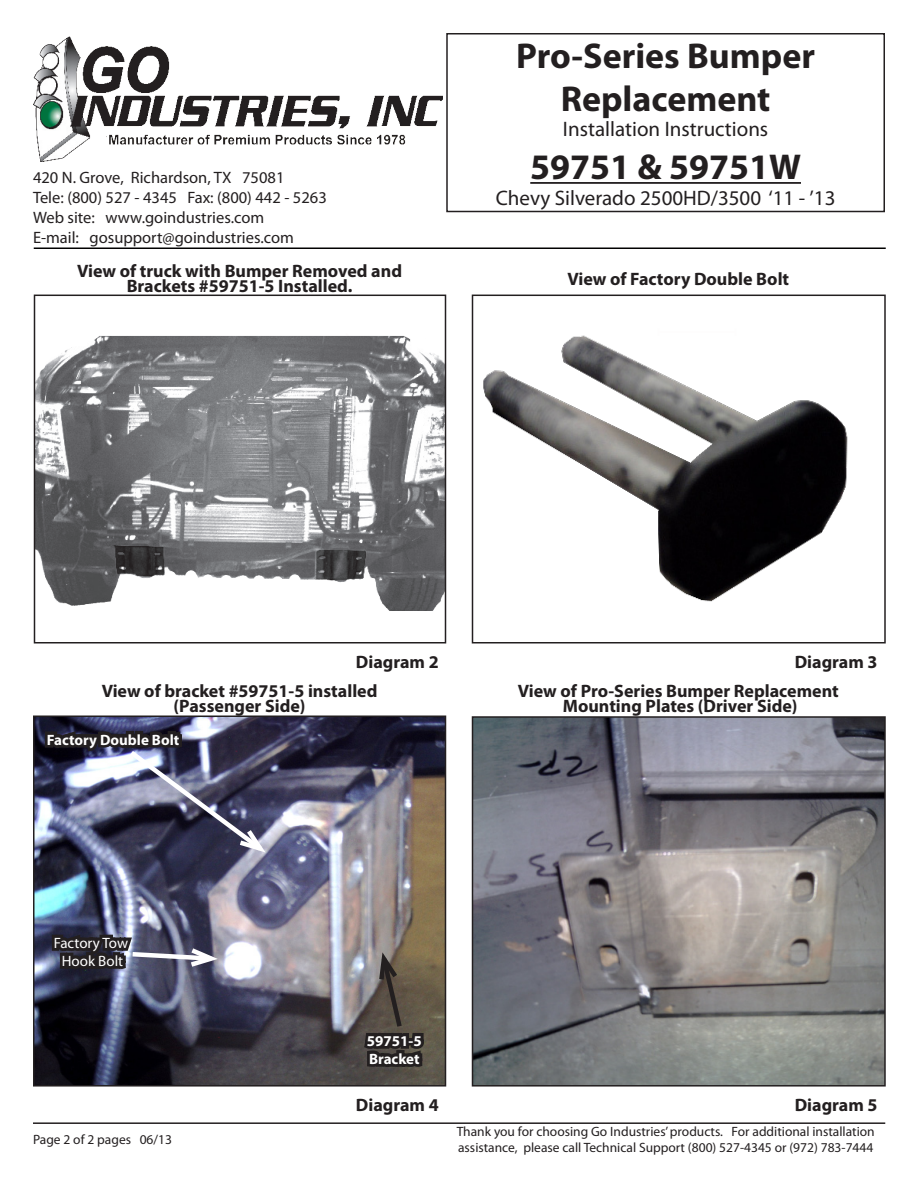
<style>
.page{position:relative;width:918px;height:1188px;background:#fff}
.page>*{position:absolute;margin:0;border:0;box-sizing:border-box;transform-origin:0 0}
.t1{font:700 36px "Myriad Pro";color:#231f20}
.t2{font:21px "Myriad Pro";color:#231f20}
.t3{font:700 18px "Myriad Pro";color:#231f20}
.t4{font:16.5px "Myriad Pro";color:#231f20}
.t5{font:700 15px "Myriad Pro";color:#fff}
.t6{font:15px "Myriad Pro";color:#fff}
.t7{font:13.5px/16.2px "Myriad Pro";color:#231f20}
</style>
<div class="page">
<img style="left:37px;top:335px;width:406px;height:276px">
<div style="left:34px;top:295px;width:412px;height:349px;border:2px solid #231f20"></div>
<img style="left:483px;top:335px;width:365px;height:267px">
<div style="left:472px;top:295px;width:414px;height:349px;border:2px solid #231f20"></div>
<img style="left:36px;top:719px;width:407px;height:365px">
<div style="left:33px;top:716px;width:413px;height:371px;border:2px solid #231f20"></div>
<img style="left:475px;top:719px;width:408px;height:365px">
<div style="left:472px;top:716px;width:414px;height:371px;border:2px solid #231f20"></div>
<svg style="left:361px;top:946px;width:66px;height:141px;background:#58514a"></svg>
<img style="left:42px;top:607px;width:229px;height:414px">
<hr style="left:33px;top:1122px;width:852px;height:2px;background:#231f20">
<hr style="left:530px;top:182px;width:271px;height:2px;background:#231f20">
<div style="left:446px;top:33px;width:439px;height:179px;border:2px solid #231f20"></div>
<hr style="left:34px;top:248px;width:852px;height:1px;background:#010000">
<img style="left:33px;top:36px;width:410px;height:126px">
<p class="t4" style="left:33px;top:168px;width:253px">420 N. Grove, Richardson, TX 75081</p>
<p class="t4" style="left:33px;top:188px;width:295px">Tele: (800) 527 - 4345 Fax: (800) 442 - 5263</p>
<p class="t4" style="left:33px;top:207px;width:233px">Web site: www.goindustries.com</p>
<p class="t4" style="left:33px;top:227px;width:262px">E-mail: gosupport@goindustries.com</p>
<p class="t3" style="left:77px;top:260px;width:326px">View of truck with Bumper Removed and</p>
<p class="t3" style="left:127px;top:275px;width:227px">Brackets #59751-5 Installed.</p>
<p class="t1" style="left:516px;top:32px;width:301px">Pro-Series Bumper</p>
<p class="t1" style="left:561px;top:75px;width:211px">Replacement</p>
<p class="t2" style="left:563px;top:116px;width:207px">Installation Instructions</p>
<p class="t1" style="left:530px;top:144px;width:272px">59751 &amp; 59751W</p>
<p class="t2" style="left:496px;top:185px;width:341px">Chevy Silverado 2500HD/3500 ‘11 - ’13</p>
<p class="t3" style="left:568px;top:267px;width:223px">View of Factory Double Bolt</p>
<p class="t3" style="left:356px;top:650px;width:84px">Diagram 2</p>
<p class="t3" style="left:795px;top:650px;width:84px">Diagram 3</p>
<p class="t3" style="left:102px;top:679px;width:277px">View of bracket #59751-5 installed</p>
<p class="t3" style="left:174px;top:694px;width:134px">(Passenger Side)</p>
<p class="t5" style="left:47px;top:730px;width:134px">Factory Double Bolt</p>
<p class="t6" style="left:54px;top:933px;width:76px">Factory Tow</p>
<p class="t6" style="left:62px;top:951px;width:63px">Hook Bolt</p>
<p class="t5" style="left:367px;top:1031px;width:56px">59751-5</p>
<p class="t5" style="left:369px;top:1049px;width:52px">Bracket</p>
<p class="t3" style="left:518px;top:679px;width:322px">View of Pro-Series Bumper Replacement</p>
<p class="t3" style="left:563px;top:694px;width:236px">Mounting Plates (Driver Side)</p>
<p class="t7" style="left:33px;top:1131px;width:141px">Page 2 of 2 pages 06/13</p>
<p class="t3" style="left:356px;top:1093px;width:84px">Diagram 4</p>
<p class="t3" style="left:795px;top:1093px;width:84px">Diagram 5</p>
<p class="t7" style="left:457px;top:1123px;width:420px">Thank you for choosing Go Industries’ products. For additional installation assistance, please call Technical Support (800) 527-4345 or (972) 783-7444</p>
</div>
